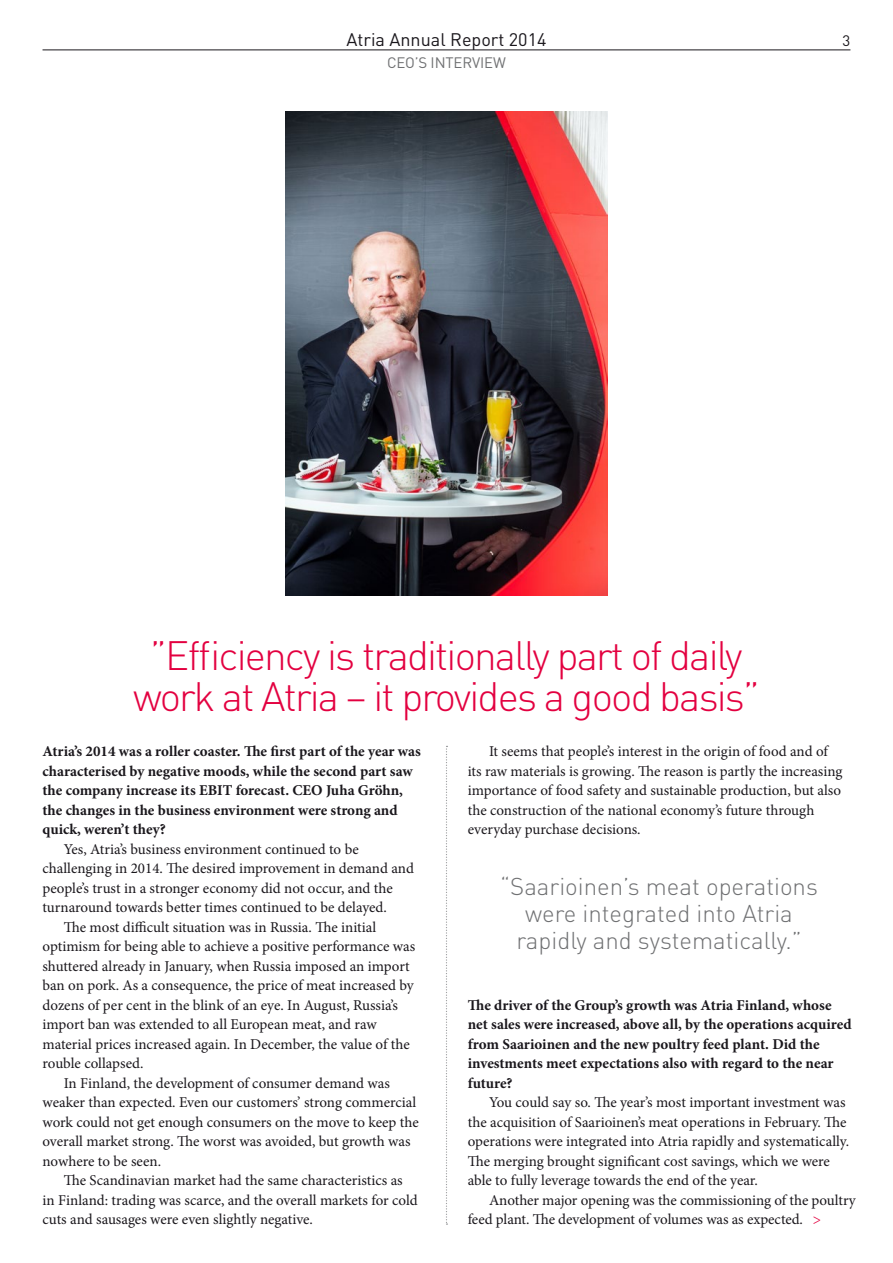
<style>
.page{position:relative;width:893px;height:1263px;background:#fff}
.page>*{position:absolute;margin:0;border:0;box-sizing:border-box;transform-origin:0 0}
.t1{font:300 40.5px/41.2px "DINOT";letter-spacing:-.045em;color:#e30040;text-align:center}
.t2{font:300 24px/27px "DINOT";color:#707173;text-align:center}
.t3{font:18px "DINOT";color:#1a171c}
.t4{font:15px/19.5px "Minion Pro";letter-spacing:-.005em;color:#1a171c}
.t5{font:700 15px/19.5px "Minion Pro";color:#1a171c}
.t6{font:15px "DINOT";letter-spacing:-.01em;color:#707173}
.t7{font:15px "DINOT";color:#1a171c}
.s1{color:#e30040}
</style>
<div class="page">
<hr style="left:43px;top:49px;width:807px;height:1px;background:#1a171c">
<img style="left:285px;top:112px;width:323px;height:483px">
<svg style="left:446px;top:746px;width:1px;height:479px"></svg>
<p class="t3" style="left:346px;top:27px;width:202px">Atria Annual Report 2014</p>
<p class="t7" style="left:843px;top:30px;width:9px">3</p>
<p class="t6" style="left:387px;top:52px;width:120px">CEO’S INTERVIEW</p>
<h1 class="t1" style="left:133px;top:633px;width:628px">”Efficiency is traditionally part of daily work at Atria – it provides a good basis”</h1>
<p class="t4" style="left:468px;top:742px;width:376px;text-indent:21px">It seems that people’s interest in the origin of food and of its raw materials is growing. The reason is partly the increasing importance of food safety and sustainable production, but also the construction of the national economy’s future through everyday purchase decisions.</p>
<p class="t5" style="left:43px;top:741px;width:380px">Atria’s 2014 was a roller coaster. The first part of the year was characterised by negative moods, while the second part saw the company increase its EBIT forecast. CEO Juha Gröhn, the changes in the business environment were strong and quick, weren’t they?</p>
<p class="t4" style="left:64px;top:839px;width:297px">Yes, Atria’s business environment continued to be</p>
<p class="t4" style="left:43px;top:859px;width:373px">challenging in 2014. The desired improvement in demand and</p>
<p class="t4" style="left:43px;top:878px;width:352px">people’s trust in a stronger economy did not occur, and the</p>
<p class="t4" style="left:43px;top:898px;width:346px">turnaround towards better times continued to be delayed.</p>
<p class="t4" style="left:64px;top:917px;width:314px">The most difficult situation was in Russia. The initial</p>
<p class="t4" style="left:43px;top:937px;width:374px">optimism for being able to achieve a positive performance was</p>
<p class="t4" style="left:43px;top:956px;width:369px">shuttered already in January, when Russia imposed an import</p>
<p class="t4" style="left:43px;top:976px;width:373px">ban on pork. As a consequence, the price of meat increased by</p>
<p class="t4" style="left:43px;top:995px;width:357px">dozens of per cent in the blink of an eye. In August, Russia’s</p>
<p class="t4" style="left:43px;top:1015px;width:336px">import ban was extended to all European meat, and raw</p>
<p class="t4" style="left:43px;top:1034px;width:369px">material prices increased again. In December, the value of the</p>
<p class="t4" style="left:43px;top:1054px;width:102px">rouble collapsed.</p>
<p class="t4" style="left:64px;top:1073px;width:328px">In Finland, the development of consumer demand was</p>
<p class="t4" style="left:43px;top:1093px;width:375px">weaker than expected. Even our customers’ strong commercial</p>
<p class="t4" style="left:43px;top:1112px;width:378px">work could not get enough consumers on the move to keep the</p>
<p class="t4" style="left:43px;top:1132px;width:370px">overall market strong. The worst was avoided, but growth was</p>
<p class="t4" style="left:43px;top:1151px;width:120px">nowhere to be seen.</p>
<p class="t4" style="left:64px;top:1171px;width:340px">The Scandinavian market had the same characteristics as</p>
<p class="t4" style="left:43px;top:1190px;width:377px">in Finland: trading was scarce, and the overall markets for cold</p>
<p class="t4" style="left:43px;top:1210px;width:272px">cuts and sausages were even slightly negative.</p>
<h2 class="t2" style="left:500px;top:872px;width:319px">“Saarioinen’s meat operations were integrated into Atria rapidly and systematically.”</h2>
<p class="t5" style="left:468px;top:995px;width:385px">The driver of the Group’s growth was Atria Finland, whose net sales were increased, above all, by the operations acquired from Saarioinen and the new poultry feed plant. Did the investments meet expectations also with regard to the near future?</p>
<p class="t4" style="left:468px;top:1093px;width:383px;text-indent:21px">You could say so. The year’s most important investment was the acquisition of Saarioinen’s meat operations in February. The operations were integrated into Atria rapidly and systematically.<br>The merging brought significant cost savings, which we were able to fully leverage towards the end of the year.</p>
<p class="t4" style="left:468px;top:1190px;width:390px;text-indent:21px">Another major opening was the commissioning of the poultry feed plant. The development of volumes was as expected. <span class="s1">&gt;</span></p>
</div>
